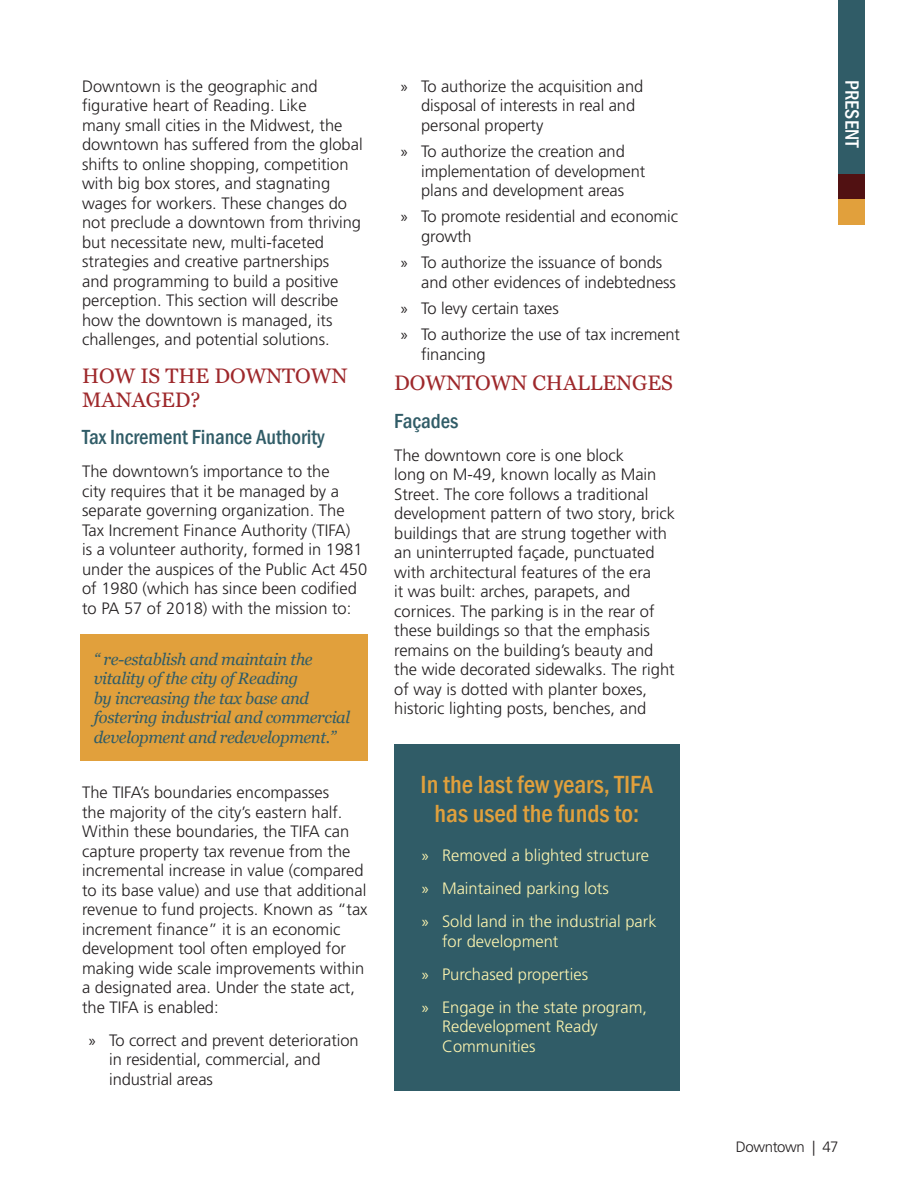
<style>
.page{position:relative;width:918px;height:1188px;background:#fff}
.page>*{position:absolute;margin:0;border:0;box-sizing:border-box;transform-origin:0 0}
.Box_title{font:500 condensed 25.5px/28.5px "Franklin Gothic";color:#e1a03c;text-align:center}
.Heading_1{font:21px/24px "Georgia";color:#9e282b}
.Heading_2{font:500 condensed 21px "Franklin Gothic";color:#305c67}
.t1{font:500 condensed 19.8px "Franklin Gothic";color:#fff}
.t2{font:300 16.5px/19.5px "Frutiger LT Pro";color:#231f20}
.t3{font:300 16.5px/19.5px "Frutiger LT Pro";color:#fcf4b0}
.Heading_3{font:italic 16.5px/19.5px "Georgia";letter-spacing:-.02em;color:#305c67}
.t4{font:300 15px "Frutiger LT Pro";letter-spacing:-.03em;color:#231f20}
.s1{font-family:"Myriad Pro";font-weight:400}
</style>
<div class="page">
<div style="left:838px;top:173px;width:28px;height:26px;background:#511112"></div>
<div style="left:838px;top:0;width:28px;height:173px;background:#305c67"></div>
<div style="left:838px;top:199px;width:28px;height:26px;background:#e1a03c"></div>
<div style="left:80px;top:634px;width:288px;height:127px;background:#e1a03c"></div>
<div style="left:394px;top:744px;width:286px;height:346px;background:#305c67"></div>
<p class="t2" style="left:82px;top:77px;width:282px">Downtown is the geographic and figurative heart of Reading. Like<br>many small cities in the Midwest, the downtown has suffered from the global shifts to online shopping, competition with big box stores, and stagnating wages for workers. These changes do not preclude a downtown from thriving but necessitate new, multi-faceted strategies and creative partnerships<br>and programming to build a positive perception. This section will describe how the downtown is managed, its challenges, and potential solutions.</p>
<p class="Heading_1" style="left:82px;top:364px;width:267px">HOW IS THE DOWNTOWN<br>MANAGED?</p>
<p class="Heading_2" style="left:82px;top:424px;width:244px">Tax Increment Finance Authority</p>
<p class="t2" style="left:82px;top:462px;width:287px">The downtown’s importance to the<br>city requires that it be managed by a separate governing organization. The Tax Increment Finance Authority (TIFA)<br>is a volunteer authority, formed in 1981 under the auspices of the Public Act 450 of 1980 (which has since been codified to PA 57 of 2018) with the mission to:</p>
<p class="Heading_3" style="left:94px;top:649px;width:258px">“ re-establish and maintain the vitality of the city of Reading<br>by increasing the tax base and fostering industrial and commercial development and redevelopment.”</p>
<p class="t2" style="left:82px;top:783px;width:287px">The TIFA’s boundaries encompasses<br>the majority of the city’s eastern half.<br>Within these boundaries, the TIFA can capture property tax revenue from the incremental increase in value (compared to its base value) and use that additional revenue to fund projects. Known as “tax increment finance” it is an economic development tool often employed for making wide scale improvements within a designated area. Under the state act, the TIFA is enabled:</p>
<p class="t2" style="left:109px;top:1031px;width:251px;text-indent:-20px"><span class="s1">»</span> To correct and prevent deterioration in residential, commercial, and industrial areas</p>
<p class="t2" style="left:421px;top:77px;width:224px;text-indent:-20px"><span class="s1">»</span> To authorize the acquisition and disposal of interests in real and personal property</p>
<p class="t2" style="left:421px;top:142px;width:226px;text-indent:-20px"><span class="s1">»</span> To authorize the creation and implementation of development plans and development areas</p>
<p class="t2" style="left:421px;top:207px;width:258px;text-indent:-20px"><span class="s1">»</span> To promote residential and economic growth</p>
<p class="t2" style="left:421px;top:253px;width:256px;text-indent:-20px"><span class="s1">»</span> To authorize the issuance of bonds and other evidences of indebtedness</p>
<p class="t2" style="left:401px;top:299px;width:159px"><span class="s1">»</span> To levy certain taxes</p>
<p class="t2" style="left:421px;top:325px;width:260px;text-indent:-20px"><span class="s1">»</span> To authorize the use of tax increment financing</p>
<p class="Heading_1" style="left:394px;top:371px;width:280px">DOWNTOWN CHALLENGES</p>
<p class="Heading_2" style="left:394px;top:407px;width:66px">Façades</p>
<p class="t2" style="left:394px;top:446px;width:282px">The downtown core is one block<br>long on M-49, known locally as Main Street. The core follows a traditional development pattern of two story, brick buildings that are strung together with an uninterrupted façade, punctuated with architectural features of the era<br>it was built: arches, parapets, and cornices. The parking is in the rear of these buildings so that the emphasis remains on the building’s beauty and the wide decorated sidewalks. The right of way is dotted with planter boxes, historic lighting posts, benches, and</p>
<p class="Box_title" style="left:421px;top:770px;width:234px">In the last few years, TIFA has used the funds to:</p>
<p class="t3" style="left:422px;top:846px;width:229px"><span class="s1">»</span> Removed a blighted structure</p>
<p class="t3" style="left:422px;top:879px;width:189px"><span class="s1">»</span> Maintained parking lots</p>
<p class="t3" style="left:442px;top:912px;width:216px;text-indent:-20px"><span class="s1">»</span> Sold land in the industrial park for development</p>
<p class="t3" style="left:422px;top:965px;width:168px"><span class="s1">»</span> Purchased properties</p>
<p class="t3" style="left:442px;top:998px;width:207px;text-indent:-20px"><span class="s1">»</span> Engage in the state program,<br>Redevelopment Ready<br>Communities</p>
<p class="t1" style="left:865px;top:80px;width:69px;rotate:90deg">PRESENT</p>
<p class="t4" style="left:736px;top:1138px;width:104px">Downtown | 47</p>
</div>
